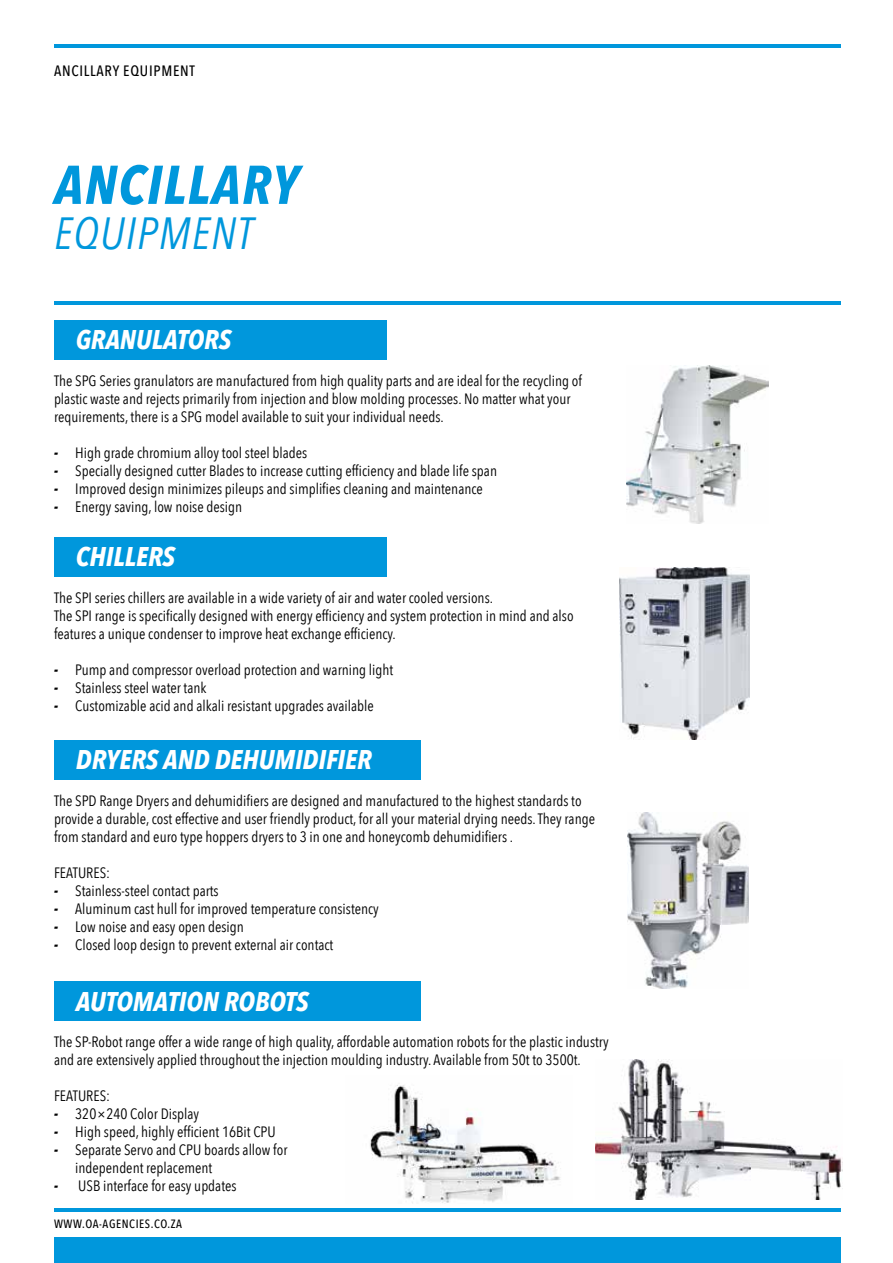
<style>
.page{position:relative;width:893px;height:1263px;background:#fff}
.page>*{position:absolute;margin:0;border:0;box-sizing:border-box;transform-origin:0 0}
.t1{font:italic 700 54px "Avenir Next Condensed";color:#0097dc}
.t2{font:italic 45px "Avenir Next Condensed";color:#0097dc}
.t3{font:italic 700 27px "Avenir Next Condensed";color:#fff}
.t4{font:15px/18px "Avenir Next Condensed";color:#000}
.t5{font:500 15px "Avenir Next Condensed";letter-spacing:.05em;color:#000}
.t6{font:500 12px "Avenir Next Condensed";letter-spacing:.05em;color:#000}
.s1{font-weight:800;font-style:italic}
</style>
<div class="page">
<hr style="left:54px;top:302px;width:787px;height:3px;background:#0097dc">
<div style="left:54px;top:320px;width:333px;height:40px;background:#0097dc"></div>
<img style="left:627px;top:366px;width:141px;height:158px">
<img style="left:619px;top:567px;width:130px;height:172px">
<hr style="left:54px;top:45px;width:787px;height:3px;background:#0097dc">
<hr style="left:54px;top:1208px;width:787px;height:3px;background:#0097dc">
<div style="left:54px;top:1237px;width:787px;height:26px;background:#0097dc"></div>
<div style="left:54px;top:537px;width:333px;height:39px;background:#0097dc"></div>
<img style="left:627px;top:812px;width:122px;height:176px">
<img style="left:595px;top:1059px;width:247px;height:140px">
<div style="left:54px;top:740px;width:367px;height:40px;background:#0097dc"></div>
<div style="left:54px;top:981px;width:367px;height:40px;background:#0097dc"></div>
<img style="left:370px;top:1085px;width:191px;height:118px">
<p class="t5" style="left:54px;top:61px;width:142px">ANCILLARY EQUIPMENT</p>
<h1 class="t1" style="left:54px;top:152px;width:246px">ANCILLARY</h1>
<h2 class="t2" style="left:54px;top:206px;width:70px">EQUIPMENT</h2>
<h3 class="t3" style="left:76px;top:323px;width:17px">GRANU</h3>
<h3 class="t3" style="left:152px;top:323px;width:27px">LATORS</h3>
<p class="t4" style="left:54px;top:372px;width:530px">The SPG Series granulators are manufactured from high quality parts and are ideal for the recycling of plastic waste and rejects primarily from injection and blow molding processes. No matter what your requirements, there is a SPG model available to suit your individual needs.</p>
<p class="t4" style="left:54px;top:444px;width:255px"><span class="s1">-</span> High grade chromium alloy tool steel blades</p>
<p class="t4" style="left:54px;top:462px;width:445px"><span class="s1">-</span> Specially designed cutter Blades to increase cutting efficiency and blade life span</p>
<p class="t4" style="left:54px;top:480px;width:430px"><span class="s1">-</span> Improved design minimizes pileups and simplifies cleaning and maintenance</p>
<p class="t4" style="left:54px;top:498px;width:190px"><span class="s1">-</span> Energy saving, low noise design</p>
<h3 class="t3" style="left:76px;top:540px;width:101px">CHILL ERS</h3>
<p class="t4" style="left:54px;top:589px;width:521px">The SPI series chillers are available in a wide variety of air and water cooled versions.<br>The SPI range is specifically designed with energy efficiency and system protection in mind and also features a unique condenser to improve heat exchange efficiency.</p>
<p class="t4" style="left:54px;top:661px;width:341px"><span class="s1">-</span> Pump and compressor overload protection and warning light</p>
<p class="t4" style="left:54px;top:679px;width:154px"><span class="s1">-</span> Stainless steel water tank</p>
<p class="t4" style="left:54px;top:697px;width:321px"><span class="s1">-</span> Customizable acid and alkali resistant upgrades available</p>
<h3 class="t3" style="left:76px;top:743px;width:104px">DRYERS AND</h3>
<h3 class="t3" style="left:215px;top:743px;width:30px">DEHUMIDIFIER</h3>
<p class="t4" style="left:54px;top:792px;width:543px">The SPD Range Dryers and dehumidifiers are designed and manufactured to the highest standards to provide a durable, cost effective and user friendly product, for all your material drying needs. They range from standard and euro type hoppers dryers to 3 in one and honeycomb dehumidifiers .</p>
<p class="t4" style="left:54px;top:864px;width:14px">Features</p>
<p class="t4" style="left:106px;top:864px;width:5px">:</p>
<p class="t4" style="left:54px;top:882px;width:166px"><span class="s1">-</span> Stainless-steel contact parts</p>
<p class="t4" style="left:54px;top:900px;width:326px"><span class="s1">-</span> Aluminum cast hull for improved temperature consistency</p>
<p class="t4" style="left:54px;top:918px;width:191px"><span class="s1">-</span> Low noise and easy open design</p>
<p class="t4" style="left:54px;top:936px;width:281px"><span class="s1">-</span> Closed loop design to prevent external air contact</p>
<h3 class="t3" style="left:76px;top:985px;width:30px">AUTOMATION</h3>
<h3 class="t3" style="left:224px;top:985px;width:60px">ROBOTS</h3>
<p class="t4" style="left:54px;top:1033px;width:556px">The SP-Robot range offer a wide range of high quality, affordable automation robots for the plastic industry and are extensively applied throughout the injection moulding industry. Available from 50t to 3500t.</p>
<p class="t4" style="left:54px;top:1087px;width:14px">Features</p>
<p class="t4" style="left:106px;top:1087px;width:5px">:</p>
<p class="t4" style="left:54px;top:1105px;width:147px"><span class="s1">-</span> 320×240 Color Display</p>
<p class="t4" style="left:54px;top:1123px;width:223px"><span class="s1">-</span> High speed, highly efficient 16Bit CPU</p>
<p class="t4" style="left:75px;top:1141px;width:214px;text-indent:-21px"><span class="s1">-</span> Separate Servo and CPU boards allow for independent replacement</p>
<p class="t4" style="left:54px;top:1177px;width:184px"><span class="s1">-</span> USB interface for easy updates</p>
<p class="t6" style="left:54px;top:1217px;width:130px">WWW.OA-AGENCIES.CO.ZA</p>
</div>
